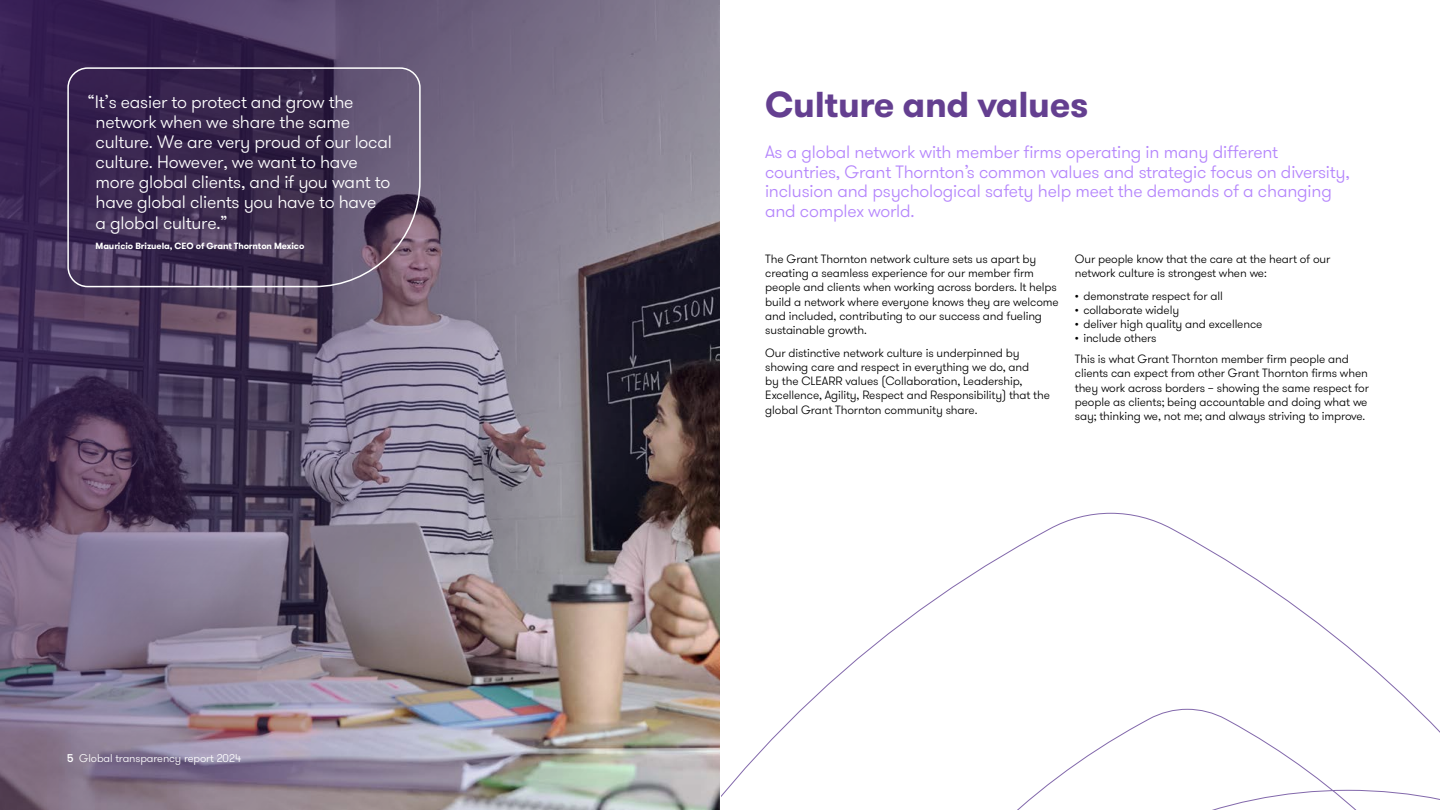
<style>
.page{position:relative;width:1440px;height:810px;background:#fff}
.page>*{position:absolute;margin:0;border:0;box-sizing:border-box;transform-origin:0 0}
.t1{font:700 36px "GT Walsheim Pro";letter-spacing:-.01em;color:#643f90}
.t2{font:300 18px/20px "GT Walsheim Pro Combined";letter-spacing:-.015em;color:#fff}
.t3{font:300 17.85px/19.8px "GT Walsheim Pro Combined";letter-spacing:-.01em;color:#b485fc}
.t4{font:300 12px/14.2px "GT Walsheim Pro Combined";letter-spacing:-.01em;color:#000}
.t5{font:300 11.25px "GT Walsheim Pro Combined";letter-spacing:-.01em;color:#fff}
.t6{font:700 9px "GT Walsheim Pro";letter-spacing:-.01em;color:#fff}
.s1{font-weight:500}
</style>
<div class="page">
<svg style="left:721px;top:513px;width:697px;height:284px"></svg>
<svg style="left:853px;top:709px;width:587px;height:101px"></svg>
<img style="left:0;top:0;width:720px;height:810px">
<svg style="left:67px;top:67px;width:354px;height:221px;background:#49385a"></svg>
<h2 class="t2" style="left:96px;top:92px;width:298px;text-indent:-8px">“It’s easier to protect and grow the network when we share the same culture. We are very proud of our local culture. However, we want to have more global clients, and if you want to have global clients you have to have</h2>
<h2 class="t2" style="left:96px;top:214px;width:134px">a global culture.”</h2>
<p class="t6" style="left:96px;top:240px;width:210px">Mauricio Brizuela, CEO of Grant Thornton Mexico</p>
<p class="t5" style="left:67px;top:751px;width:176px"><span class="s1">5</span> Global transparency report 2024</p>
<h1 class="t1" style="left:765px;top:81px;width:325px">Culture and values</h1>
<h3 class="t3" style="left:765px;top:142px;width:587px">As a global network with member firms operating in many different countries, Grant Thornton’s common values and strategic focus on diversity, inclusion and psychological safety help meet the demands of a changing and complex world.</h3>
<p class="t4" style="left:765px;top:252px;width:295px">The Grant Thornton network culture sets us apart by creating a seamless experience for our member firm people and clients when working across borders. It helps build a network where everyone knows they are welcome and included, contributing to our success and fueling sustainable growth.</p>
<p class="t4" style="left:765px;top:346px;width:286px">Our distinctive network culture is underpinned by showing care and respect in everything we do, and<br>by the CLEARR values (Collaboration, Leadership, Excellence, Agility, Respect and Responsibility) that the global Grant Thornton community share.</p>
<p class="t4" style="left:1075px;top:252px;width:257px">Our people know that the care at the heart of our network culture is strongest when we:</p>
<p class="t4" style="left:1075px;top:289px;width:150px">• demonstrate respect for all</p>
<p class="t4" style="left:1075px;top:303px;width:106px">• collaborate widely</p>
<p class="t4" style="left:1075px;top:317px;width:189px">• deliver high quality and excellence</p>
<p class="t4" style="left:1075px;top:328px;width:276px;line-height:20.6px">• include others<br>This is what Grant Thornton member firm people and</p>
<p class="t4" style="left:1075px;top:366px;width:296px">clients can expect from other Grant Thornton firms when they work across borders – showing the same respect for people as clients; being accountable and doing what we say; thinking we, not me; and always striving to improve.</p>
</div>
